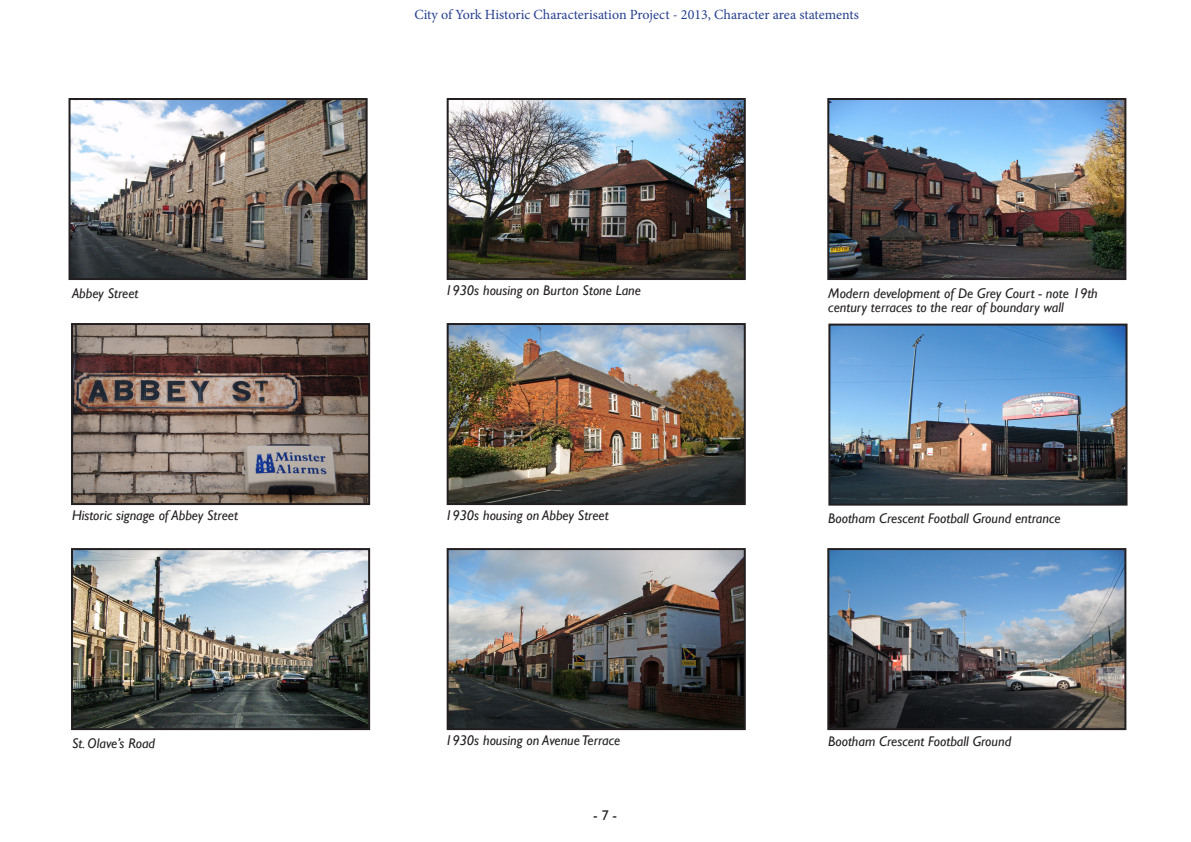
<style>
.page{position:relative;width:1191px;height:842px;background:#fff}
.page>*{position:absolute;margin:0;border:0;box-sizing:border-box;transform-origin:0 0}
.captions{font:italic 14px/14px "Gill Sans";color:#231f20}
.t1{font:14px "Minion Pro";color:#253f8e}
.t2{font:14px "Gill Sans";color:#231f20}
</style>
<div class="page">
<img style="left:72px;top:101px;width:293px;height:176px">
<div style="left:69px;top:98px;width:299px;height:182px;border:2px solid #231f20"></div>
<img style="left:74px;top:326px;width:293px;height:176px">
<div style="left:71px;top:323px;width:299px;height:182px;border:2px solid #231f20"></div>
<img style="left:74px;top:551px;width:293px;height:176px">
<div style="left:71px;top:548px;width:299px;height:182px;border:2px solid #231f20"></div>
<img style="left:450px;top:551px;width:293px;height:176px">
<div style="left:447px;top:548px;width:299px;height:182px;border:2px solid #231f20"></div>
<img style="left:450px;top:326px;width:293px;height:176px">
<div style="left:447px;top:323px;width:299px;height:182px;border:2px solid #231f20"></div>
<img style="left:450px;top:101px;width:293px;height:176px">
<div style="left:447px;top:98px;width:299px;height:182px;border:2px solid #231f20"></div>
<img style="left:830px;top:101px;width:293px;height:176px">
<div style="left:827px;top:98px;width:299px;height:182px;border:2px solid #231f20"></div>
<img style="left:831px;top:327px;width:293px;height:176px">
<div style="left:828px;top:324px;width:299px;height:182px;border:2px solid #231f20"></div>
<img style="left:830px;top:551px;width:293px;height:176px">
<div style="left:827px;top:548px;width:299px;height:182px;border:2px solid #231f20"></div>
<p class="captions" style="left:72px;top:286px;width:68px">Abbey Street</p>
<p class="t1" style="left:414px;top:5px;width:446px">City of York Historic Characterisation Project - 2013, Character area statements</p>
<p class="captions" style="left:445px;top:284px;width:197px">1930s housing on Burton Stone Lane</p>
<p class="captions" style="left:828px;top:286px;width:271px">Modern development of De Grey Court - note 19th century terraces to the rear of boundary wall</p>
<p class="captions" style="left:72px;top:509px;width:167px">Historic signage of Abbey Street</p>
<p class="captions" style="left:828px;top:511px;width:234px">Bootham Crescent Football Ground entrance</p>
<p class="captions" style="left:445px;top:509px;width:165px">1930s housing on Abbey Street</p>
<p class="captions" style="left:72px;top:736px;width:85px">St. Olave’s Road</p>
<p class="captions" style="left:445px;top:734px;width:177px">1930s housing on Avenue Terrace</p>
<p class="t2" style="left:593px;top:807px;width:25px">- 7 -</p>
<p class="captions" style="left:828px;top:734px;width:184px">Bootham Crescent Football Ground</p>
</div>
